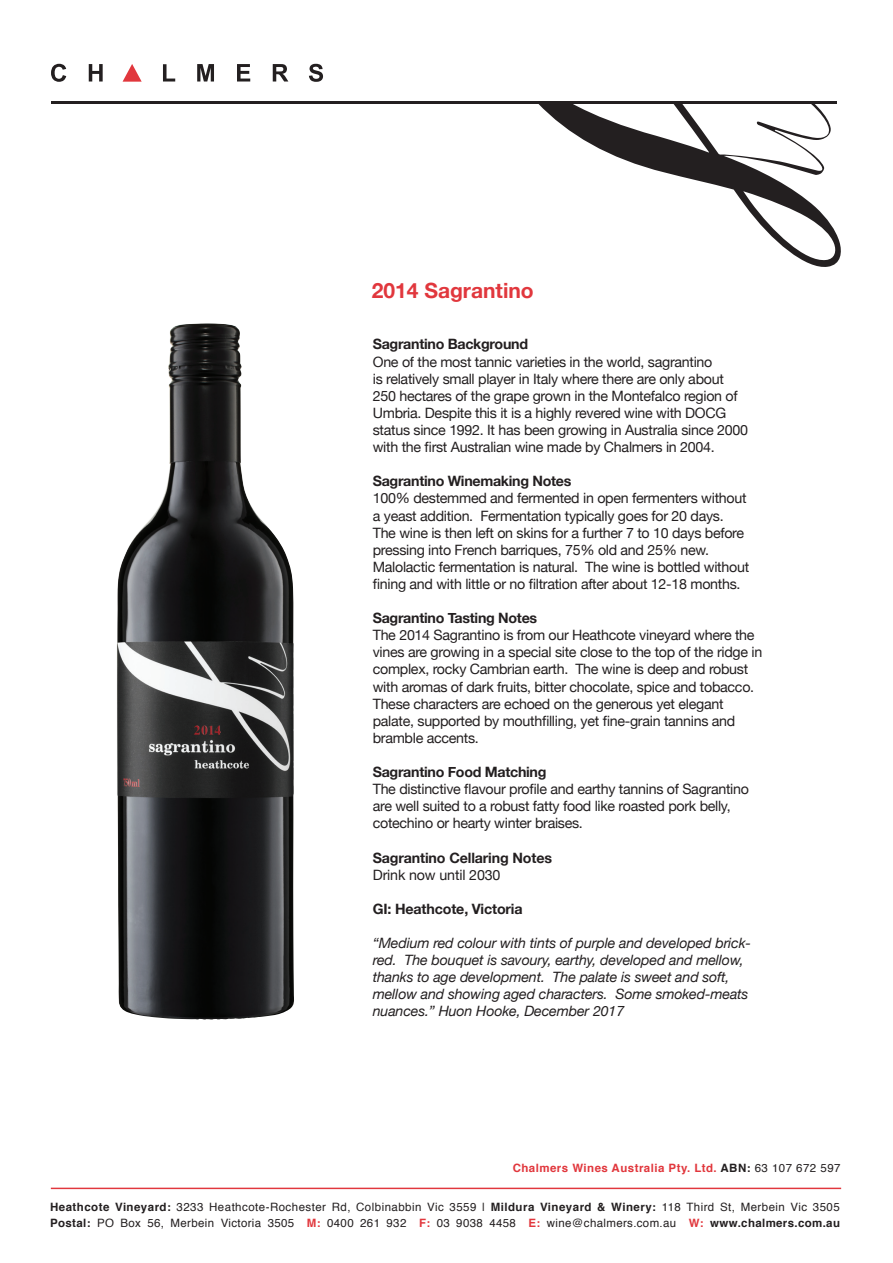
<style>
.page{position:relative;width:893px;height:1263px;background:#fff}
.page>*{position:absolute;margin:0;border:0;box-sizing:border-box;transform-origin:0 0}
.t1{font:700 21px "Helvetica Neue";color:#e1373d}
.t2{font:14.25px/17.1px "Helvetica Neue";letter-spacing:-.02em;color:#231f20}
.t3{font:italic 14.25px/17.1px "Helvetica Neue";letter-spacing:-.01em;color:#231f20}
.t4{font:700 14.25px "Helvetica Neue";letter-spacing:-.02em;color:#231f20}
.t5{font:11.55px/16.4px "Helvetica";letter-spacing:.035em;color:#231f20}
.t6{font:700 11.55px "Helvetica";letter-spacing:.04em;color:#e1373d}
.s1{color:#231f20}
.s2{font-weight:400;color:#231f20}
.s3{font-weight:700}
.s4{font-weight:700;color:#e1373d}
</style>
<div class="page">
<hr style="left:51px;top:1188px;width:790px;height:1px;background:#e1373d">
<hr style="left:51px;top:102px;width:786px;height:2px;background:#231f20">
<svg style="left:123px;top:64px;width:19px;height:18px"></svg>
<svg style="left:51px;top:64px;width:15px;height:18px"></svg>
<svg style="left:89px;top:64px;width:14px;height:18px"></svg>
<svg style="left:163px;top:64px;width:12px;height:18px"></svg>
<svg style="left:197px;top:64px;width:17px;height:18px"></svg>
<svg style="left:237px;top:64px;width:13px;height:18px"></svg>
<svg style="left:273px;top:64px;width:15px;height:18px"></svg>
<svg style="left:309px;top:64px;width:14px;height:18px"></svg>
<svg style="left:538px;top:104px;width:303px;height:163px"></svg>
<img style="left:117px;top:323px;width:177px;height:697px">
<h1 class="t1" style="left:372px;top:274px;width:163px">2014 Sagrantino</h1>
<p class="t4" style="left:373px;top:333px;width:157px">Sagrantino Background</p>
<p class="t2" style="left:373px;top:354px;width:377px">One of the most tannic varieties in the world, sagrantino<br>is relatively small player in Italy where there are only about 250 hectares of the grape grown in the Montefalco region of Umbria. Despite this it is a highly revered wine with DOCG status since 1992. It has been growing in Australia since 2000 with the first Australian wine made by Chalmers in 2004.</p>
<p class="t4" style="left:373px;top:470px;width:200px">Sagrantino Winemaking Notes</p>
<p class="t2" style="left:373px;top:491px;width:378px">100% destemmed and fermented in open fermenters without a yeast addition. Fermentation typically goes for 20 days.<br>The wine is then left on skins for a further 7 to 10 days before pressing into French barriques, 75% old and 25% new.<br>Malolactic fermentation is natural. The wine is bottled without fining and with little or no filtration after about 12-18 months.</p>
<p class="t4" style="left:373px;top:607px;width:166px">Sagrantino Tasting Notes</p>
<p class="t2" style="left:373px;top:627px;width:391px">The 2014 Sagrantino is from our Heathcote vineyard where the vines are growing in a special site close to the top of the ridge in complex, rocky Cambrian earth. The wine is deep and robust with aromas of dark fruits, bitter chocolate, spice and tobacco.<br>These characters are echoed on the generous yet elegant palate, supported by mouthfilling, yet fine-grain tannins and bramble accents.</p>
<p class="t4" style="left:373px;top:761px;width:175px">Sagrantino Food Matching</p>
<p class="t2" style="left:373px;top:781px;width:378px">The distinctive flavour profile and earthy tannins of Sagrantino are well suited to a robust fatty food like roasted pork belly, cotechino or hearty winter braises.</p>
<p class="t4" style="left:373px;top:846px;width:181px">Sagrantino Cellaring Notes</p>
<p class="t2" style="left:373px;top:867px;width:129px">Drink now until 2030</p>
<p class="t4" style="left:373px;top:897px;width:151px">GI: Heathcote, Victoria</p>
<p class="t3" style="left:373px;top:935px;width:380px">“Medium red colour with tints of purple and developed brick&shy;red. The bouquet is savoury, earthy, developed and mellow, thanks to age development. The palate is sweet and soft, mellow and showing aged characters. Some smoked-meats nuances.” Huon Hooke, December 2017</p>
<p class="t6" style="left:513px;top:1158px;width:329px">Chalmers Wines Australia Pty. Ltd. <span class="s1">ABN:</span> <span class="s2">63 107 672 597</span></p>
<p class="t5" style="left:50px;top:1199px;width:791px"><span class="s3">Heathcote Vineyard:</span> 3233 Heathcote-Rochester Rd, Colbinabbin Vic 3559 | <span class="s3">Mildura Vineyard &amp; Winery:</span> 118 Third St, Merbein Vic 3505<br><span class="s3">Postal:</span> PO Box 56, Merbein Victoria 3505 <span class="s4">M:</span> 0400 261 932 <span class="s4">F:</span> 03 9038 4458 <span class="s4">E:</span> wine@chalmers.com.au <span class="s4">W:</span> <span class="s3">www.chalmers.com.au</span></p>
</div>
